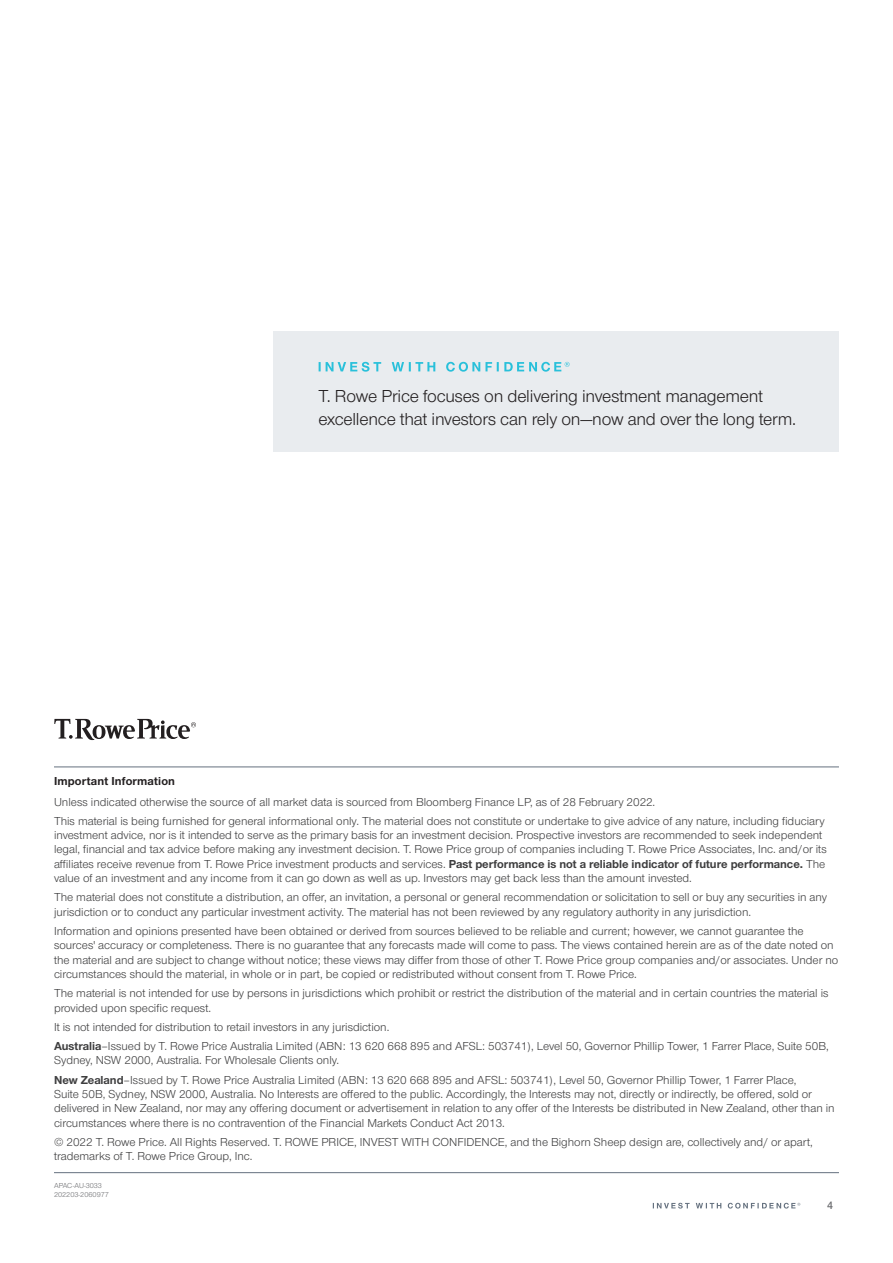
<style>
.page{position:relative;width:893px;height:1263px;background:#fff}
.page>*{position:absolute;margin:0;border:0;box-sizing:border-box;transform-origin:0 0}
.t1{font:18px/22.5px "Nimbus San Nov";letter-spacing:-.01em;color:#231f20}
.t2{font:12px/14.4px "Nimbus San Nov";color:#3e3e3f}
.t3{font:700 12px "Nimbus San Nov";letter-spacing:.015em;color:#231f20}
.t4{font:11.25px "Nimbus San Nov Sem Bol";color:#6c6d70}
.t5{font:7.5px/9px "Nimbus San Nov";color:#6c6d70}
.s1{font-weight:700}
</style>
<div class="page">
<hr style="left:54px;top:1172px;width:785px;height:1px;background:#65717f">
<svg style="left:653px;top:1203px;width:147px;height:5px"></svg>
<div style="left:274px;top:332px;width:565px;height:120px;background:#e9ecef"></div>
<svg style="left:319px;top:362px;width:251px;height:10px"></svg>
<svg style="left:54px;top:719px;width:142px;height:21px"></svg>
<hr style="left:54px;top:766px;width:785px;height:1px;background:#65717f">
<h1 class="t1" style="left:318px;top:385px;width:479px">T. Rowe Price focuses on delivering investment management excellence that investors can rely on—now and over the long term.</h1>
<p class="t3" style="left:54px;top:774px;width:123px">Important Information</p>
<p class="t2" style="left:54px;top:792px;width:772px;line-height:19.2px">Unless indicated otherwise the source of all market data is sourced from Bloomberg Finance LP, as of 28 February 2022.<br>This material is being furnished for general informational only. The material does not constitute or undertake to give advice of any nature, including fiduciary</p>
<p class="t2" style="left:54px;top:828px;width:774px">investment advice, nor is it intended to serve as the primary basis for an investment decision. Prospective investors are recommended to seek independent legal, financial and tax advice before making any investment decision. T. Rowe Price group of companies including T. Rowe Price Associates, Inc. and/or its affiliates receive revenue from T. Rowe Price investment products and services. <span class="s1">Past performance is not a reliable indicator of future performance.</span> The value of an investment and any income from it can go down as well as up. Investors may get back less than the amount invested.</p>
<p class="t2" style="left:54px;top:890px;width:775px">The material does not constitute a distribution, an offer, an invitation, a personal or general recommendation or solicitation to sell or buy any securities in any jurisdiction or to conduct any particular investment activity. The material has not been reviewed by any regulatory authority in any jurisdiction.</p>
<p class="t2" style="left:54px;top:924px;width:786px">Information and opinions presented have been obtained or derived from sources believed to be reliable and current; however, we cannot guarantee the sources' accuracy or completeness. There is no guarantee that any forecasts made will come to pass. The views contained herein are as of the date noted on the material and are subject to change without notice; these views may differ from those of other T. Rowe Price group companies and/or associates. Under no circumstances should the material, in whole or in part, be copied or redistributed without consent from T. Rowe Price.</p>
<p class="t2" style="left:54px;top:986px;width:776px">The material is not intended for use by persons in jurisdictions which prohibit or restrict the distribution of the material and in certain countries the material is provided upon specific request.</p>
<p class="t2" style="left:54px;top:1017px;width:776px;line-height:19.2px">It is not intended for distribution to retail investors in any jurisdiction.<br><span class="s1">Australia</span>–Issued by T. Rowe Price Australia Limited (ABN: 13 620 668 895 and AFSL: 503741), Level 50, Governor Phillip Tower, 1 Farrer Place, Suite 50B,</p>
<p class="t2" style="left:54px;top:1051px;width:744px;line-height:19.2px">Sydney, NSW 2000, Australia. For Wholesale Clients only.<br><span class="s1">New Zealand</span>–Issued by T. Rowe Price Australia Limited (ABN: 13 620 668 895 and AFSL: 503741), Level 50, Governor Phillip Tower, 1 Farrer Place,</p>
<p class="t2" style="left:54px;top:1087px;width:782px">Suite 50B, Sydney, NSW 2000, Australia. No Interests are offered to the public. Accordingly, the Interests may not, directly or indirectly, be offered, sold or delivered in New Zealand, nor may any offering document or advertisement in relation to any offer of the Interests be distributed in New Zealand, other than in circumstances where there is no contravention of the Financial Markets Conduct Act 2013.</p>
<p class="t2" style="left:54px;top:1135px;width:760px">© 2022 T. Rowe Price. All Rights Reserved. T. ROWE PRICE, INVEST WITH CONFIDENCE, and the Bighorn Sheep design are, collectively and/ or apart, trademarks of T. Rowe Price Group, Inc.</p>
<p class="t5" style="left:54px;top:1181px;width:56px">APAC-AU-3033<br>202203-2060977</p>
<p class="t4" style="left:827px;top:1198px;width:8px">4</p>
</div>
